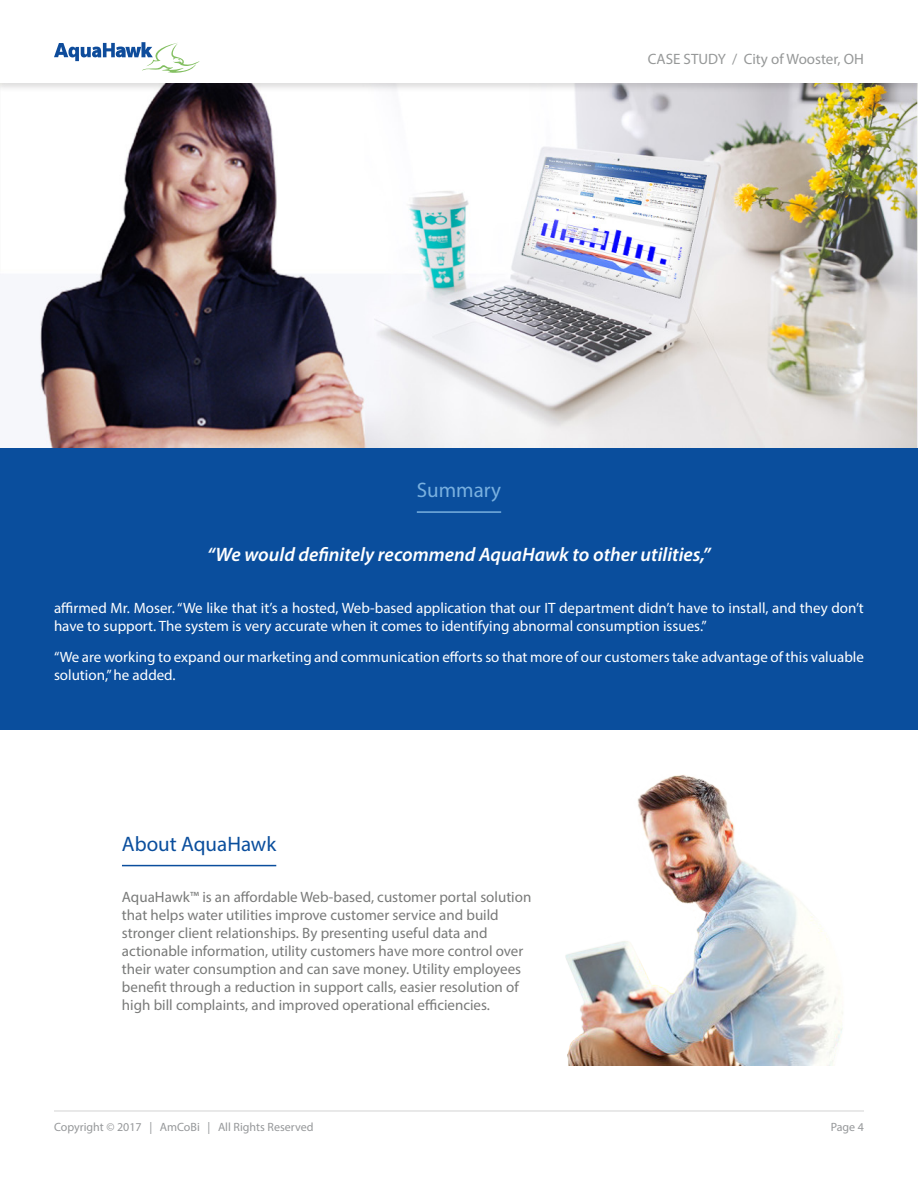
<style>
.page{position:relative;width:918px;height:1188px;background:#fff}
.page>*{position:absolute;margin:0;border:0;box-sizing:border-box;transform-origin:0 0}
.Subheader_2__Blue{font:21px "Myriad Pro";color:#0a4e9d}
.Subheader_2__Blue-2{font:21px "Myriad Pro";color:#79b0df}
.t1{font:italic 600 19.5px "Myriad Pro";color:#fff}
.t2{font:15px/18px "Myriad Pro";color:#797a79}
.t3{font:15px/18px "Myriad Pro";color:#fff}
.t4{font:15px "Myriad Pro";color:#969898}
.t5{font:12px "Myriad Pro";color:#96989a}
</style>
<div class="page">
<hr style="left:54px;top:1110px;width:810px;height:2px;background:#e2e2e2">
<div style="left:0;top:448px;width:918px;height:282px;background:#0a4e9d"></div>
<img style="left:39px;top:92px;width:879px;height:356px">
<hr style="left:417px;top:511px;width:84px;height:2px;background:#79b0df">
<div style="left:0;top:0;width:918px;height:92px;background:#231f20;opacity:.15"></div>
<div style="left:0;top:0;width:918px;height:82px;background:#fff"></div>
<svg style="left:54px;top:42px;width:146px;height:31px"></svg>
<hr style="left:122px;top:865px;width:154px;height:1px;background:#0a4e9d">
<img style="left:565px;top:775px;width:278px;height:291px">
<p class="t4" style="left:648px;top:49px;width:218px">CASE STUDY / City of Wooster, OH</p>
<p class="Subheader_2__Blue-2" style="left:417px;top:477px;width:86px">Summary</p>
<p class="t1" style="left:207px;top:542px;width:505px">“We would definitely recommend AquaHawk to other utilities,”</p>
<p class="t3" style="left:54px;top:598px;width:811px">affirmed Mr. Moser. “We like that it’s a hosted, Web-based application that our IT department didn’t have to install, and they don’t have to support. The system is very accurate when it comes to identifying abnormal consumption issues.”</p>
<p class="t3" style="left:54px;top:648px;width:811px">“We are working to expand our marketing and communication efforts so that more of our customers take advantage of this valuable solution,” he added.</p>
<p class="Subheader_2__Blue" style="left:122px;top:831px;width:156px">About AquaHawk</p>
<p class="t2" style="left:122px;top:888px;width:411px">AquaHawk™ is an affordable Web-based, customer portal solution that helps water utilities improve customer service and build stronger client relationships. By presenting useful data and actionable information, utility customers have more control over their water consumption and can save money. Utility employees benefit through a reduction in support calls, easier resolution of high bill complaints, and improved operational efficiencies.</p>
<p class="t5" style="left:54px;top:1120px;width:261px">Copyright © 2017 | AmCoBi | All Rights Reserved</p>
<p class="t5" style="left:831px;top:1120px;width:35px">Page 4</p>
</div>
